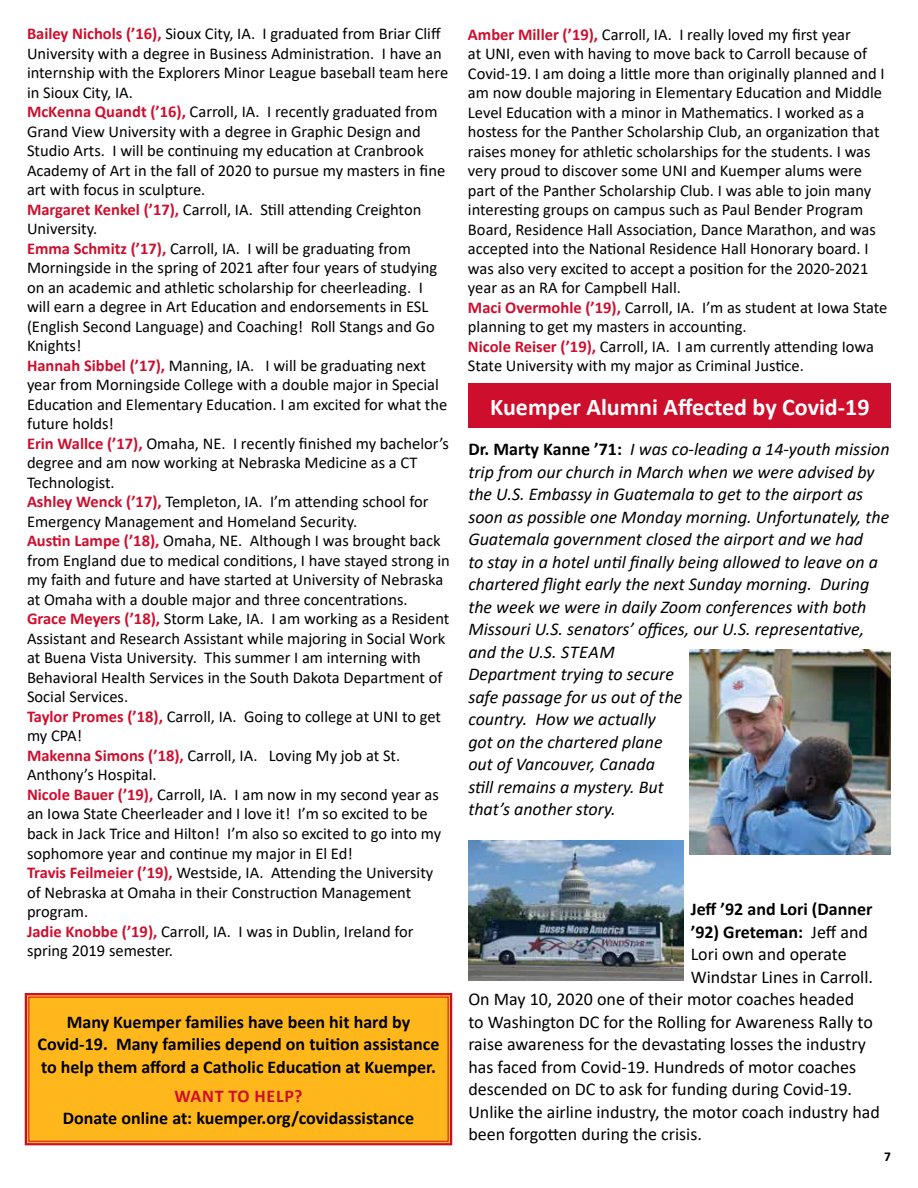
<style>
.page{position:relative;width:918px;height:1188px;background:#fff}
.page>*{position:absolute;margin:0;border:0;box-sizing:border-box;transform-origin:0 0}
.t1{font:700 24px "Calibri";color:#fff}
.t2{font:italic 18px/22.5px "Calibri";color:#000}
.t3{font:18px "Calibri";color:#000}
.t4{font:700 18px/22.5px "Calibri";color:#000;text-align:center}
.t5{font:700 18px "Calibri";letter-spacing:.04em;color:#ce0e2d}
.t6{font:16.5px/19.5px "Calibri";color:#000}
.t7{font:700 13.5px "Calibri";color:#000}
.s1{font-weight:700;color:#ce0e2d}
.s2{font-weight:700;font-style:normal}
.s3{font-weight:400}
</style>
<div class="page">
<div style="left:469px;top:384px;width:422px;height:44px;background:#ce0e2d"></div>
<img style="left:690px;top:649px;width:201px;height:205px">
<img style="left:468px;top:840px;width:216px;height:140px">
<div style="left:24px;top:993px;width:429px;height:153px;background:#ffb71b"></div>
<div style="left:28px;top:997px;width:421px;height:145px;border:1px solid #ce0e2d"></div>
<p class="t6" style="left:27px;top:24px;width:424px"><span class="s1">Bailey Nichols (’16),</span> Sioux City, IA. I graduated from Briar Cliff University with a degree in Business Administration. I have an internship with the Explorers Minor League baseball team here in Sioux City, IA.<br><span class="s1">McKenna Quandt (’16),</span> Carroll, IA. I recently graduated from Grand View University with a degree in Graphic Design and Studio Arts. I will be continuing my education at Cranbrook Academy of Art in the fall of 2020 to pursue my masters in fine art with focus in sculpture.<br><span class="s1">Margaret Kenkel (’17),</span> Carroll, IA. Still attending Creighton University.<br><span class="s1">Emma Schmitz (’17),</span> Carroll, IA. I will be graduating from Morningside in the spring of 2021 after four years of studying on an academic and athletic scholarship for cheerleading. I will earn a degree in Art Education and endorsements in ESL (English Second Language) and Coaching! Roll Stangs and Go Knights!<br><span class="s1">Hannah Sibbel (’17),</span> Manning, IA. I will be graduating next year from Morningside College with a double major in Special Education and Elementary Education. I am excited for what the future holds!<br><span class="s1">Erin Wallce (’17),</span> Omaha, NE. I recently finished my bachelor’s degree and am now working at Nebraska Medicine as a CT Technologist.<br><span class="s1">Ashley Wenck (’17),</span> Templeton, IA. I’m attending school for Emergency Management and Homeland Security.<br><span class="s1">Austin Lampe (’18),</span> Omaha, NE. Although I was brought back from England due to medical conditions, I have stayed strong in my faith and future and have started at University of Nebraska at Omaha with a double major and three concentrations.<br><span class="s1">Grace Meyers (’18),</span> Storm Lake, IA. I am working as a Resident Assistant and Research Assistant while majoring in Social Work at Buena Vista University. This summer I am interning with Behavioral Health Services in the South Dakota Department of Social Services.<br><span class="s1">Taylor Promes (’18),</span> Carroll, IA. Going to college at UNI to get my CPA!<br><span class="s1">Makenna Simons (’18),</span> Carroll, IA. Loving My job at St.<br>Anthony’s Hospital.<br><span class="s1">Nicole Bauer (’19),</span> Carroll, IA. I am now in my second year as an Iowa State Cheerleader and I love it! I’m so excited to be back in Jack Trice and Hilton! I’m also so excited to go into my sophomore year and continue my major in El Ed!<br><span class="s1">Travis Feilmeier (’19),</span> Westside, IA. Attending the University of Nebraska at Omaha in their Construction Management program.<br><span class="s1">Jadie Knobbe (’19),</span> Carroll, IA. I was in Dublin, Ireland for spring 2019 semester.</p>
<p class="t6" style="left:468px;top:24px;width:421px"><span class="s1">Amber Miller (’19),</span> Carroll, IA. I really loved my first year<br>at UNI, even with having to move back to Carroll because of Covid-19. I am doing a little more than originally planned and I am now double majoring in Elementary Education and Middle Level Education with a minor in Mathematics. I worked as a hostess for the Panther Scholarship Club, an organization that raises money for athletic scholarships for the students. I was very proud to discover some UNI and Kuemper alums were part of the Panther Scholarship Club. I was able to join many interesting groups on campus such as Paul Bender Program Board, Residence Hall Association, Dance Marathon, and was accepted into the National Residence Hall Honorary board. I was also very excited to accept a position for the 2020-2021 year as an RA for Campbell Hall.<br><span class="s1">Maci Overmohle (’19),</span> Carroll, IA. I’m as student at Iowa State planning to get my masters in accounting.<br><span class="s1">Nicole Reiser (’19),</span> Carroll, IA. I am currently attending Iowa State University with my major as Criminal Justice.</p>
<h1 class="t1" style="left:490px;top:390px;width:381px">Kuemper Alumni Affected by Covid-19</h1>
<p class="t2" style="left:468px;top:437px;width:423px"><span class="s2">Dr. Marty Kanne ’71:</span> I was co-leading a 14-youth mission trip from our church in March when we were advised by the U.S. Embassy in Guatemala to get to the airport as soon as possible one Monday morning. Unfortunately, the Guatemala government closed the airport and we had<br>to stay in a hotel until finally being allowed to leave on a chartered flight early the next Sunday morning. During the week we were in daily Zoom conferences with both Missouri U.S. senators’ offices, our U.S. representative, and the U.S. STEAM<br>Department trying to secure<br>safe passage for us out of the<br>country. How we actually<br>got on the chartered plane<br>out of Vancouver, Canada<br>still remains a mystery. But<br>that’s another story.</p>
<p class="t4" style="left:691px;top:898px;width:183px">Jeff ’92 and Lori (Danner</p>
<p class="t4" style="left:691px;top:920px;width:179px">’92) Greteman: <span class="s3">Jeff and</span></p>
<p class="t3" style="left:691px;top:942px;width:158px">Lori own and operate</p>
<p class="t3" style="left:691px;top:964px;width:184px">Windstar Lines in Carroll.</p>
<p class="t3" style="left:468px;top:987px;width:387px">On May 10, 2020 one of their motor coaches headed</p>
<p class="t3" style="left:468px;top:1009px;width:406px">to Washington DC for the Rolling for Awareness Rally to</p>
<p class="t3" style="left:468px;top:1032px;width:399px">raise awareness for the devastating losses the industry</p>
<p class="t3" style="left:468px;top:1054px;width:389px">has faced from Covid-19. Hundreds of motor coaches</p>
<p class="t3" style="left:468px;top:1077px;width:385px">descended on DC to ask for funding during Covid-19.</p>
<p class="t3" style="left:468px;top:1099px;width:413px">Unlike the airline industry, the motor coach industry had</p>
<p class="t3" style="left:468px;top:1122px;width:235px">been forgotten during the crisis.</p>
<p class="t4" style="left:38px;top:1010px;width:403px">Many Kuemper families have been hit hard by<br>Covid-19. Many families depend on tuition assistance to help them afford a Catholic Education at Kuemper.</p>
<p class="t5" style="left:174px;top:1083px;width:130px">WANT TO HELP?</p>
<p class="t4" style="left:63px;top:1107px;width:353px">Donate online at: kuemper.org/covidassistance</p>
<p class="t7" style="left:884px;top:1147px;width:8px">7</p>
</div>
